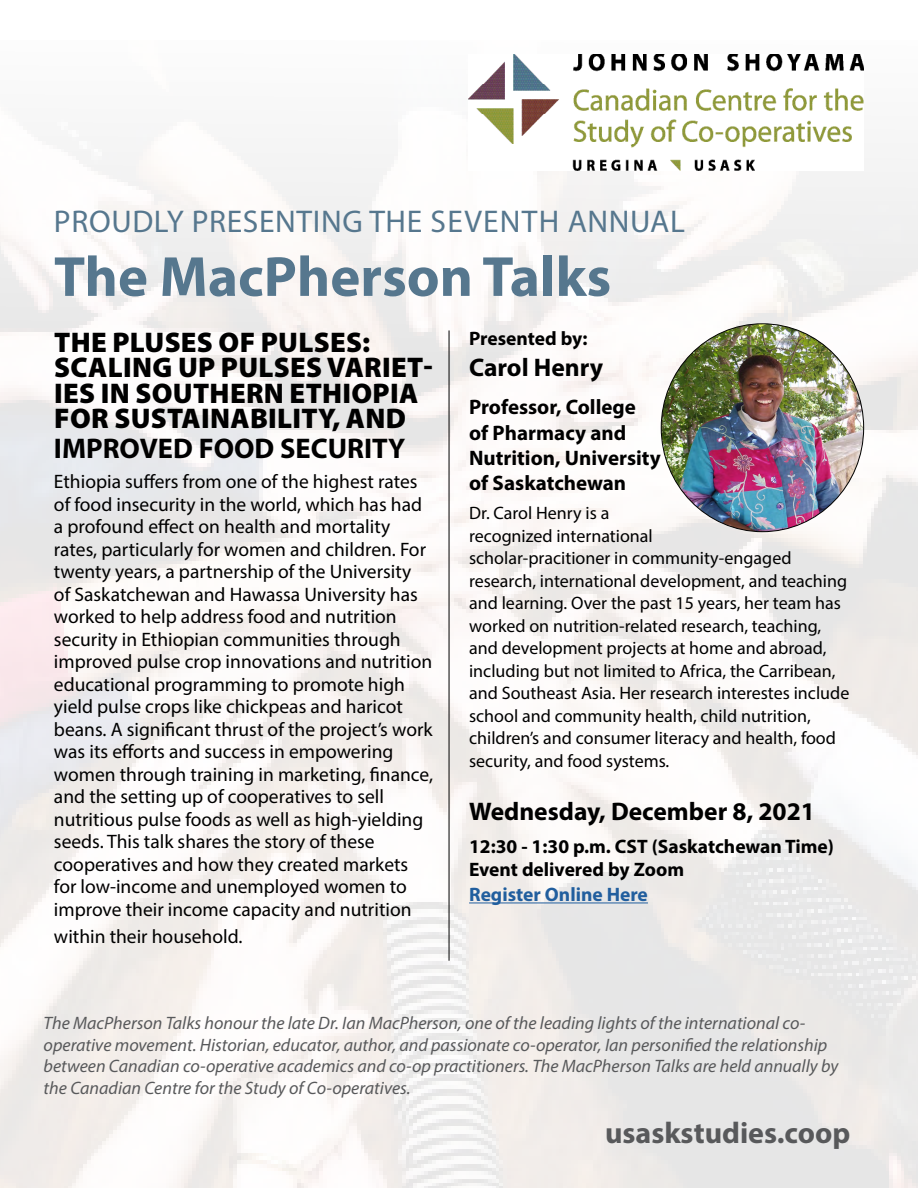
<style>
.page{position:relative;width:918px;height:1188px;background:#fff}
.page>*{position:absolute;margin:0;border:0;box-sizing:border-box;transform-origin:0 0}
.t1{font:700 57px "Myriad Pro";color:#56778e}
.t2{font:31.5px "Myriad Pro";letter-spacing:.02em;color:#56778e}
.t3{font:700 30px "Myriad Pro";color:#58595b}
.t4{font:900 28.5px/25.5px "Myriad Pro";letter-spacing:.01em;color:#000}
.t5{font:700 28.5px "Myriad Pro";color:#000}
.t6{font:700 25.5px "Myriad Pro";color:#000}
.t7{font:700 21px/25.2px "Myriad Pro";color:#000}
.t8{font:19.5px/22.5px "Myriad Pro";color:#000}
.t9{font:700 19.5px/23.2px "Myriad Pro";color:#000}
.t10{font:700 19.5px "Myriad Pro";color:#215e9e}
.t11{font:18px/22.5px "Myriad Pro";color:#000}
.t12{font:italic 18px/21.6px "Myriad Pro";color:#58595b}
</style>
<div class="page">
<img style="left:0;top:151px;width:918px;height:1037px">
<hr style="left:469px;top:902px;width:179px;height:1px;background:#215e9e">
<hr style="left:449px;top:330px;width:1px;height:631px;background:#000">
<img style="left:468px;top:54px;width:396px;height:116px">
<img style="left:661px;top:324px;width:203px;height:208px">
<h2 class="t2" style="left:54px;top:202px;width:633px">PROUDLY PRESENTING THE SEVENTH ANNUAL</h2>
<h1 class="t1" style="left:54px;top:240px;width:559px">The MacPherson Talks</h1>
<h3 class="t4" style="left:54px;top:328px;width:380px">THE PLUSES OF PULSES:<br>SCALING UP PULSES VARIET-<br>IES IN SOUTHERN ETHIOPIA<br>FOR SUSTAINABILITY, AND</h3>
<h3 class="t5" style="left:54px;top:430px;width:353px">IMPROVED FOOD SECURITY</h3>
<p class="t8" style="left:54px;top:470px;width:381px">Ethiopia suffers from one of the highest rates of food insecurity in the world, which has had a profound effect on health and mortality rates, particularly for women and children. For twenty years, a partnership of the University<br>of Saskatchewan and Hawassa University has worked to help address food and nutrition security in Ethiopian communities through improved pulse crop innovations and nutrition educational programming to promote high yield pulse crops like chickpeas and haricot beans. A significant thrust of the project’s work was its efforts and success in empowering women through training in marketing, finance, and the setting up of cooperatives to sell nutritious pulse foods as well as high-yielding seeds. This talk shares the story of these cooperatives and how they created markets for low-income and unemployed women to improve their income capacity and nutrition</p>
<p class="t8" style="left:54px;top:925px;width:190px">within their household.</p>
<p class="t9" style="left:469px;top:326px;width:120px">Presented by:</p>
<h3 class="t6" style="left:469px;top:350px;width:136px">Carol Henry</h3>
<p class="t7" style="left:469px;top:394px;width:193px">Professor, College<br>of Pharmacy and<br>Nutrition, University of Saskatchewan</p>
<p class="t11" style="left:469px;top:502px;width:382px">Dr. Carol Henry is a<br>recognized international<br>scholar-pracitioner in community-engaged research, international development, and teaching and learning. Over the past 15 years, her team has worked on nutrition-related research, teaching, and development projects at home and abroad, including but not limited to Africa, the Carribean, and Southeast Asia. Her research interestes include school and community health, child nutrition, children’s and consumer literacy and health, food security, and food systems.</p>
<h3 class="t6" style="left:469px;top:795px;width:347px">Wednesday, December 8, 2021</h3>
<p class="t9" style="left:469px;top:834px;width:366px">12:30 - 1:30 p.m. CST (Saskatchewan Time)<br>Event delivered by Zoom</p>
<p class="t10" style="left:469px;top:882px;width:180px">Register Online Here</p>
<p class="t12" style="left:44px;top:1012px;width:796px">The MacPherson Talks honour the late Dr. Ian MacPherson, one of the leading lights of the international co&shy;operative movement. Historian, educator, author, and passionate co-operator, Ian personified the relationship between Canadian co-operative academics and co-op practitioners. The MacPherson Talks are held annually by the Canadian Centre for the Study of Co-operatives.</p>
<h3 class="t3" style="left:605px;top:1113px;width:247px">usaskstudies.coop</h3>
</div>
